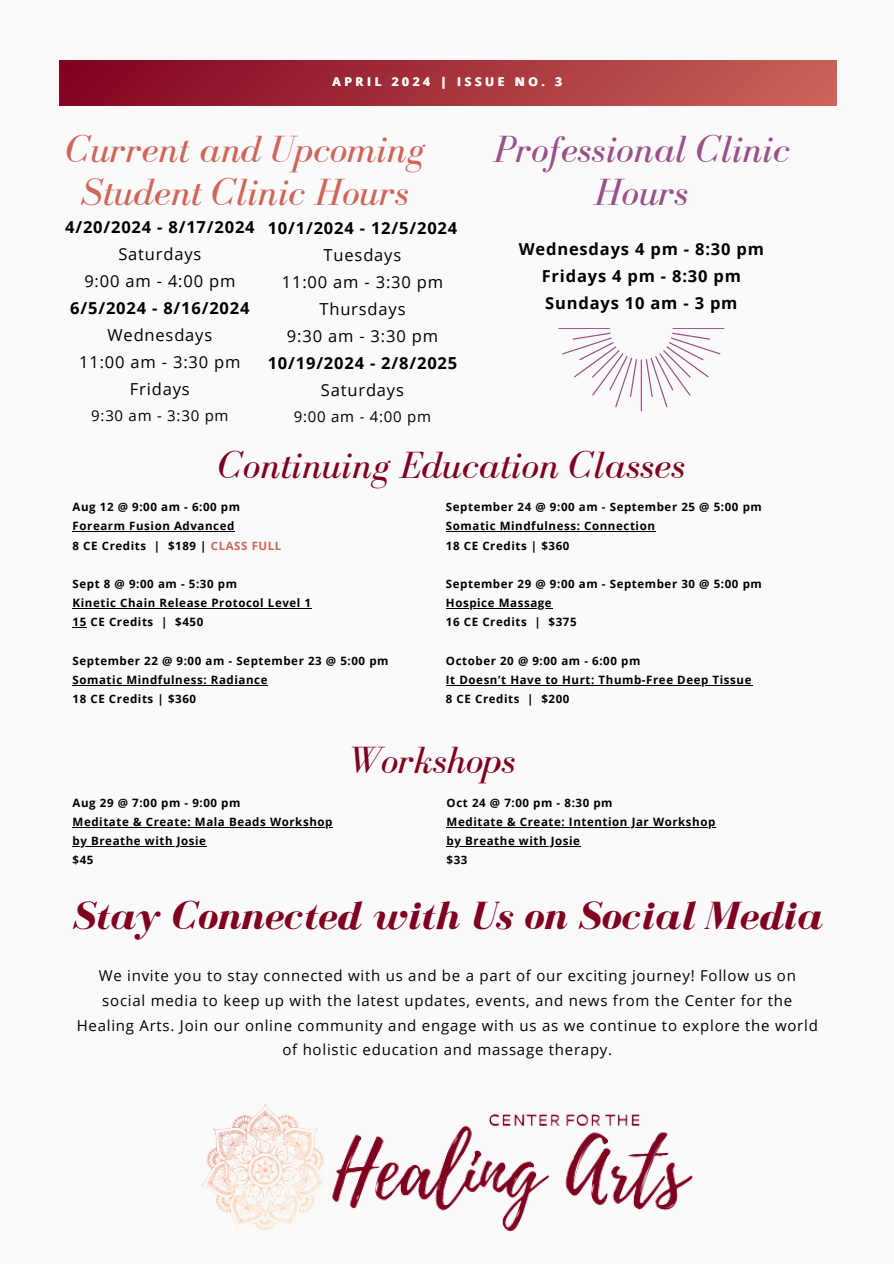
<style>
.page{position:relative;width:894px;height:1264px;background:#fff}
.page>*{position:absolute;margin:0;border:0;box-sizing:border-box;transform-origin:0 0}
.t1{font:italic 700 40.5px "Bodoni FLF";color:#7f011f}
.t2{font:italic 39px/42.8px "Bodoni FLF";color:#ce665a;text-align:center}
.t3{font:italic 39px "Bodoni FLF";color:#7f011f}
.t4{font:italic 39px/42.8px "Bodoni FLF";color:#994f88;text-align:center}
.t5{font:16.5px/27px "Open Sans";letter-spacing:.05em;color:#000;text-align:center}
.t6{font:700 16.5px/27px "Open Sans";letter-spacing:.05em;color:#000;text-align:center}
.t7{font:15px/24.8px "Open Sans";letter-spacing:.05em;color:#000;text-align:center}
.t8{font:700 12px "Open Sans";letter-spacing:.3em;color:#fafafa}
.t9{font:700 11.55px "Open Sans";letter-spacing:.05em;color:#000}
.s1{font-weight:700}
.s2{color:#ce665a}
</style>
<div class="page">
<div style="left:0;top:0;width:893px;height:1263px;background:#fafafa"></div>
<div style="left:59px;top:61px;width:776px;height:44px;background:linear-gradient(to right,#810421,#cb6258)"></div>
<img style="left:202px;top:1103px;width:490px;height:128px">
<hr style="left:640px;top:359px;width:1px;height:52px;background:#994f88">
<svg style="left:645px;top:333px;width:75px;height:74px"></svg>
<hr style="left:672px;top:328px;width:52px;height:1px;background:#994f88">
<hr style="left:558px;top:328px;width:52px;height:1px;background:#994f88">
<svg style="left:562px;top:333px;width:75px;height:74px"></svg>
<hr style="left:73px;top:531px;width:162px;height:1px;background:#000">
<hr style="left:73px;top:608px;width:239px;height:1px;background:#000">
<svg style="left:73px;top:627px;width:14px;height:1px"></svg>
<hr style="left:73px;top:685px;width:195px;height:1px;background:#000">
<hr style="left:446px;top:531px;width:209px;height:1px;background:#000">
<hr style="left:446px;top:608px;width:106px;height:1px;background:#000">
<hr style="left:446px;top:685px;width:305px;height:1px;background:#000">
<hr style="left:73px;top:826px;width:260px;height:1px;background:#000">
<hr style="left:73px;top:845px;width:133px;height:1px;background:#000">
<hr style="left:446px;top:826px;width:269px;height:1px;background:#000">
<hr style="left:446px;top:845px;width:134px;height:1px;background:#000">
<h1 class="t8" style="left:332px;top:73px;width:231px">APRIL 2024 | ISSUE NO. 3</h1>
<p class="t2" style="left:66px;top:128px;width:360px">Current and Upcoming<br>Student Clinic Hours</p>
<p class="t5" style="left:65px;top:213px;width:191px"><span class="s1">4/20/2024 - 8/17/2024<br></span>Saturdays<br>9:00 am - 4:00 pm<br><span class="s1">6/5/2024 - 8/16/2024<br></span>Wednesdays<br>11:00 am - 3:30 pm<br>Fridays</p>
<p class="t7" style="left:91px;top:403px;width:139px">9:30 am - 3:30 pm</p>
<h3 class="t5" style="left:267px;top:214px;width:191px"><span class="s1">10/1/2024 - 12/5/2024<br></span>Tuesdays<br>11:00 am - 3:30 pm<br>Thursdays<br>9:30 am - 3:30 pm<br><span class="s1">10/19/2024 - 2/8/2025<br></span>Saturdays</h3>
<h3 class="t7" style="left:294px;top:403px;width:139px">9:00 am - 4:00 pm</h3>
<p class="t4" style="left:493px;top:128px;width:297px">Professional Clinic<br>Hours</p>
<p class="t6" style="left:518px;top:235px;width:246px">Wednesdays 4 pm - 8:30 pm<br>Fridays 4 pm - 8:30 pm<br>Sundays 10 am - 3 pm</p>
<p class="t3" style="left:218px;top:444px;width:468px">Continuing Education Classes</p>
<h1 class="t9" style="left:73px;top:499px;width:169px">Aug 12 @ 9:00 am - 6:00 pm</h1>
<h3 class="t9" style="left:73px;top:518px;width:163px">Forearm Fusion Advanced</h3>
<h3 class="t9" style="left:73px;top:537px;width:210px">8 CE Credits | $189 | <span class="s2">CLASS FULL</span></h3>
<h2 class="t9" style="left:73px;top:575px;width:166px">Sept 8 @ 9:00 am - 5:30 pm</h2>
<p class="t9" style="left:73px;top:595px;width:240px">Kinetic Chain Release Protocol Level 1</p>
<h1 class="t9" style="left:73px;top:614px;width:132px">15 CE Credits | $450</h1>
<p class="t9" style="left:73px;top:652px;width:317px">September 22 @ 9:00 am - September 23 @ 5:00 pm</p>
<p class="t9" style="left:73px;top:671px;width:196px">Somatic Mindfulness: Radiance</p>
<p class="t9" style="left:73px;top:691px;width:125px">18 CE Credits | $360</p>
<p class="t9" style="left:446px;top:499px;width:317px">September 24 @ 9:00 am - September 25 @ 5:00 pm</p>
<p class="t9" style="left:446px;top:518px;width:210px">Somatic Mindfulness: Connection</p>
<p class="t9" style="left:446px;top:537px;width:125px">18 CE Credits | $360</p>
<p class="t9" style="left:446px;top:575px;width:317px">September 29 @ 9:00 am - September 30 @ 5:00 pm</p>
<p class="t9" style="left:446px;top:595px;width:107px">Hospice Massage</p>
<p class="t9" style="left:446px;top:614px;width:132px">16 CE Credits | $375</p>
<p class="t9" style="left:446px;top:652px;width:196px">October 20 @ 9:00 am - 6:00 pm</p>
<p class="t9" style="left:446px;top:671px;width:307px">It Doesn’t Have to Hurt: Thumb-Free Deep Tissue</p>
<h1 class="t9" style="left:446px;top:691px;width:125px">8 CE Credits | $200</h1>
<p class="t9" style="left:73px;top:794px;width:169px">Aug 29 @ 7:00 pm - 9:00 pm</p>
<p class="t9" style="left:73px;top:813px;width:261px">Meditate &amp; Create: Mala Beads Workshop</p>
<p class="t9" style="left:73px;top:832px;width:135px">by Breathe with Josie</p>
<p class="t9" style="left:73px;top:851px;width:22px">$45</p>
<p class="t3" style="left:347px;top:738px;width:170px">Workshops</p>
<p class="t9" style="left:446px;top:794px;width:167px">Oct 24 @ 7:00 pm - 8:30 pm</p>
<p class="t9" style="left:446px;top:813px;width:270px">Meditate &amp; Create: Intention Jar Workshop</p>
<p class="t9" style="left:446px;top:832px;width:135px">by Breathe with Josie</p>
<h1 class="t9" style="left:446px;top:851px;width:22px">$33</h1>
<p class="t1" style="left:72px;top:893px;width:751px">Stay Connected with Us on Social Media</p>
<p class="t7" style="left:77px;top:963px;width:742px">We invite you to stay connected with us and be a part of our exciting journey! Follow us on social media to keep up with the latest updates, events, and news from the Center for the Healing Arts. Join our online community and engage with us as we continue to explore the world of holistic education and massage therapy.</p>
</div>
